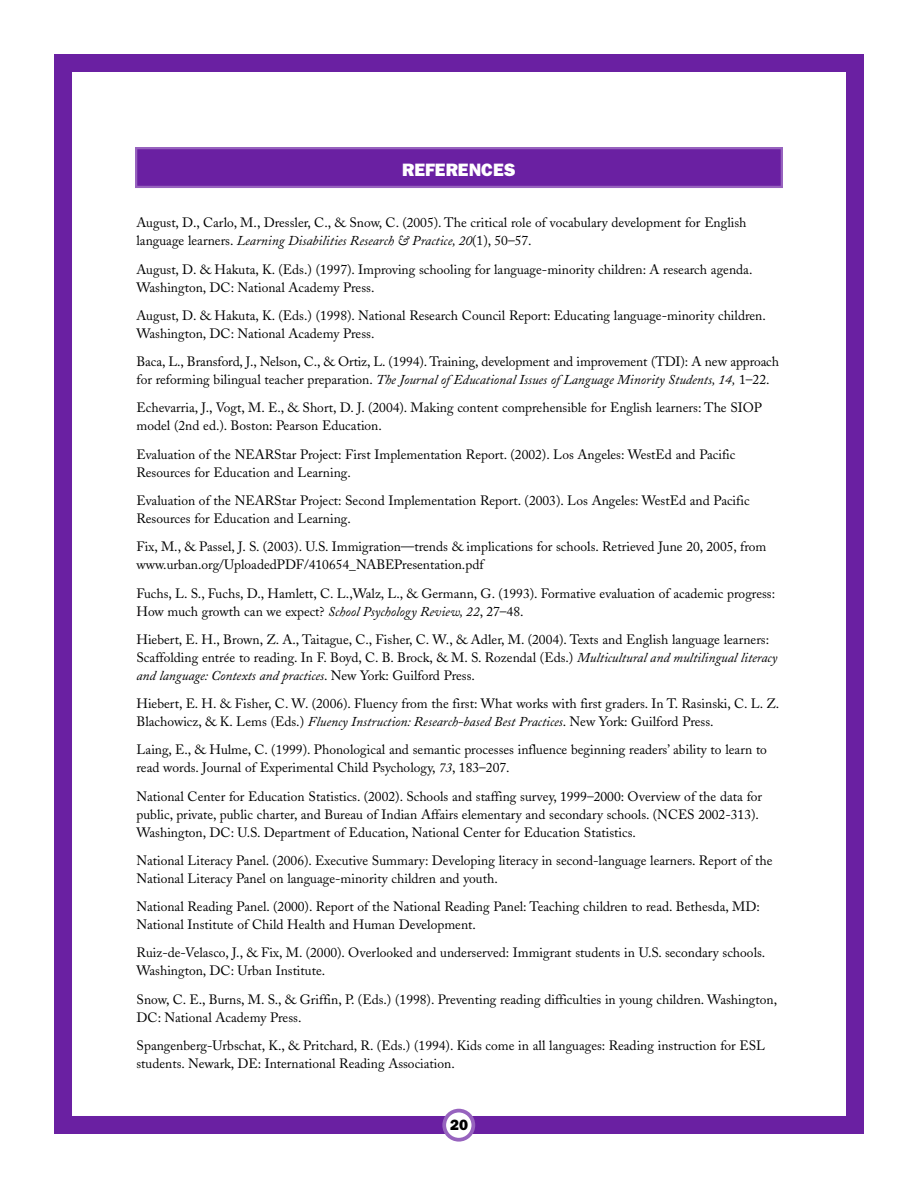
<style>
.page{position:relative;width:918px;height:1188px;background:#fff}
.page>*{position:absolute;margin:0;border:0;box-sizing:border-box;transform-origin:0 0}
.t1{font:800 18px "Franklin Gothic";color:#fff}
.t2{font:800 15px "Franklin Gothic";color:#000}
.t3{font:13.5px/18px "Adobe Caslon";color:#000}
.s1{font-style:italic}
</style>
<div class="page">
<div style="left:54px;top:54px;width:810px;height:1080px;border:18px solid #6a20a2"></div>
<svg style="left:442px;top:1109px;width:33px;height:33px"></svg>
<div style="left:136px;top:148px;width:646px;height:39px;background:#6a20a2"></div>
<div style="left:135px;top:147px;width:648px;height:41px;border:2px solid #9763be"></div>
<h1 class="t1" style="left:402px;top:163px;width:115px">REFERENCES</h1>
<p class="t3" style="left:136px;top:216px;width:612px">August, D., Carlo, M., Dressler, C., &amp; Snow, C. (2005). The critical role of vocabulary development for English language learners. <span class="s1">Learning Disabilities Research &amp; Practice, 20</span>(1), 50–57.</p>
<p class="t3" style="left:137px;top:262px;width:617px">August, D. &amp; Hakuta, K. (Eds.) (1997). Improving schooling for language-minority children: A research agenda.<br>Washington, DC: National Academy Press.</p>
<p class="t3" style="left:137px;top:308px;width:631px">August, D. &amp; Hakuta, K. (Eds.) (1998). National Research Council Report: Educating language-minority children.<br>Washington, DC: National Academy Press.</p>
<p class="t3" style="left:137px;top:354px;width:644px">Baca, L., Bransford, J., Nelson, C., &amp; Ortiz, L. (1994). Training, development and improvement (TDI): A new approach for reforming bilingual teacher preparation. <span class="s1">The Journal of Educational Issues of Language Minority Students, 14,</span> 1–22.</p>
<p class="t3" style="left:137px;top:401px;width:627px">Echevarria, J., Vogt, M. E., &amp; Short, D. J. (2004). Making content comprehensible for English learners: The SIOP model (2nd ed.). Boston: Pearson Education.</p>
<p class="t3" style="left:137px;top:447px;width:600px">Evaluation of the NEARStar Project: First Implementation Report. (2002). Los Angeles: WestEd and Pacific<br>Resources for Education and Learning.</p>
<p class="t3" style="left:137px;top:493px;width:615px">Evaluation of the NEARStar Project: Second Implementation Report. (2003). Los Angeles: WestEd and Pacific<br>Resources for Education and Learning.</p>
<p class="t3" style="left:137px;top:539px;width:631px">Fix, M., &amp; Passel, J. S. (2003). U.S. Immigration—trends &amp; implications for schools. Retrieved June 20, 2005, from www.urban.org/UploadedPDF/410654_NABEPresentation.pdf</p>
<p class="t3" style="left:137px;top:586px;width:640px">Fuchs, L. S., Fuchs, D., Hamlett, C. L.,Walz, L., &amp; Germann, G. (1993). Formative evaluation of academic progress:<br>How much growth can we expect? <span class="s1">School Psychology Review, 22</span>, 27–48.</p>
<p class="t3" style="left:136px;top:632px;width:642px">Hiebert, E. H., Brown, Z. A., Taitague, C., Fisher, C. W., &amp; Adler, M. (2004). Texts and English language learners:<br>Scaffolding entrée to reading. In F. Boyd, C. B. Brock, &amp; M. S. Rozendal (Eds.) <span class="s1">Multicultural and multilingual literacy and language: Contexts and practices</span>. New York: Guilford Press.</p>
<p class="t3" style="left:136px;top:696px;width:644px">Hiebert, E. H. &amp; Fisher, C. W. (2006). Fluency from the first: What works with first graders. In T. Rasinski, C. L. Z.<br>Blachowicz, &amp; K. Lems (Eds.) <span class="s1">Fluency Instruction: Research-based Best Practices</span>. New York: Guilford Press.</p>
<p class="t3" style="left:136px;top:742px;width:632px">Laing, E., &amp; Hulme, C. (1999). Phonological and semantic processes influence beginning readers’ ability to learn to read words. Journal of Experimental Child Psychology, <span class="s1">73</span>, 183–207.</p>
<p class="t3" style="left:136px;top:789px;width:627px">National Center for Education Statistics. (2002). Schools and staffing survey, 1999–2000: Overview of the data for public, private, public charter, and Bureau of Indian Affairs elementary and secondary schools. (NCES 2002-313).<br>Washington, DC: U.S. Department of Education, National Center for Education Statistics.</p>
<p class="t3" style="left:137px;top:853px;width:638px">National Literacy Panel. (2006). Executive Summary: Developing literacy in second-language learners. Report of the<br>National Literacy Panel on language-minority children and youth.</p>
<p class="t3" style="left:137px;top:899px;width:625px">National Reading Panel. (2000). Report of the National Reading Panel: Teaching children to read. Bethesda, MD:<br>National Institute of Child Health and Human Development.</p>
<p class="t3" style="left:137px;top:945px;width:630px">Ruiz-de-Velasco, J., &amp; Fix, M. (2000). Overlooked and underserved: Immigrant students in U.S. secondary schools.<br>Washington, DC: Urban Institute.</p>
<p class="t3" style="left:137px;top:992px;width:642px">Snow, C. E., Burns, M. S., &amp; Griffin, P. (Eds.) (1998). Preventing reading difficulties in young children. Washington,<br>DC: National Academy Press.</p>
<p class="t3" style="left:137px;top:1038px;width:630px">Spangenberg-Urbschat, K., &amp; Pritchard, R. (Eds.) (1994). Kids come in all languages: Reading instruction for ESL students. Newark, DE: International Reading Association.</p>
<p class="t2" style="left:450px;top:1120px;width:19px">20</p>
</div>
